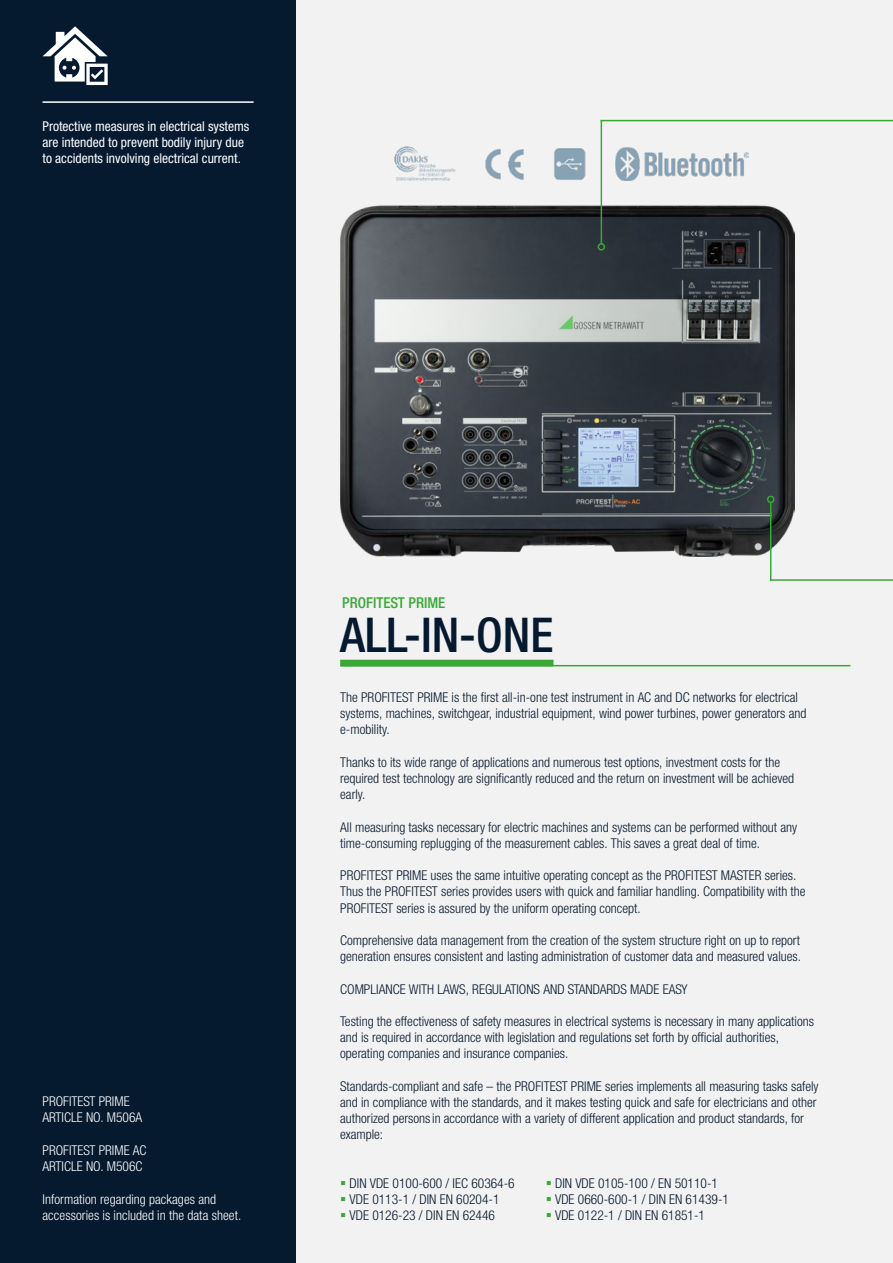
<style>
.page{position:relative;width:893px;height:1263px;background:#fff}
.page>*{position:absolute;margin:0;border:0;box-sizing:border-box;transform-origin:0 0}
.t1{font:500 condensed 48px "Helvetica Neue LTW1 G";color:#05192f}
.t2{font:500 condensed 15px "Helvetica Neue LTW1 G";color:#38aa34}
.t3{font:300 condensed 13.5px/16.2px "Helvetica Neue LTW1 G";color:#05192f}
.t4{font:300 condensed 13.5px/16.2px "Helvetica Neue LTW1 G";color:#fff}
.t5{font:condensed 13.5px/16.2px "Helvetica Neue LTW1 G";color:#fff}
.s1{color:#38aa34}
</style>
<div class="page">
<div style="left:296px;top:0;width:597px;height:1263px;background:#f2f2f2"></div>
<div style="left:0;top:0;width:296px;height:1263px;background:#05192f"></div>
<div style="left:340px;top:660px;width:213px;height:6px;background:#38aa34"></div>
<hr style="left:770px;top:579px;width:123px;height:2px;background:#38aa34">
<hr style="left:341px;top:665px;width:509px;height:1px;background:#38aa34">
<hr style="left:601px;top:120px;width:292px;height:1px;background:#38aa34">
<hr style="left:43px;top:101px;width:211px;height:2px;background:#fff">
<svg style="left:43px;top:26px;width:65px;height:59px"></svg>
<img style="left:340px;top:206px;width:454px;height:351px">
<hr style="left:601px;top:120px;width:1px;height:124px;background:#38aa34">
<div style="left:598px;top:243px;width:7px;height:8px;border:2px solid #38aa34;border-radius:50%"></div>
<hr style="left:770px;top:502px;width:1px;height:79px;background:#38aa34">
<div style="left:767px;top:496px;width:7px;height:7px;border:2px solid #38aa34;border-radius:50%"></div>
<img style="left:394px;top:146px;width:62px;height:35px">
<img style="left:485px;top:149px;width:39px;height:31px">
<img style="left:554px;top:148px;width:32px;height:32px">
<img style="left:616px;top:148px;width:132px;height:33px">
<p class="t5" style="left:43px;top:118px;width:208px">Protective measures in electrical systems are intended to prevent bodily injury due to accidents involving electrical current.</p>
<p class="t4" style="left:43px;top:1093px;width:101px">PROFITEST PRIME<br>ARTICLE NO. M506A</p>
<p class="t4" style="left:43px;top:1142px;width:105px">PROFITEST PRIME AC<br>ARTICLE NO. M506C</p>
<p class="t4" style="left:43px;top:1191px;width:200px">Information regarding packages and accessories is included in the data sheet.</p>
<p class="t2" style="left:342px;top:594px;width:105px">PROFITEST PRIME</p>
<h1 class="t1" style="left:340px;top:606px;width:215px">ALL-IN-ONE</h1>
<p class="t3" style="left:340px;top:689px;width:468px">The PROFITEST PRIME is the first all-in-one test instrument in AC and DC networks for electrical systems, machines, switchgear, industrial equipment, wind power turbines, power generators and e-mobility.</p>
<p class="t3" style="left:340px;top:754px;width:455px">Thanks to its wide range of applications and numerous test options, investment costs for the required test technology are significantly reduced and the return on investment will be achieved early.</p>
<p class="t3" style="left:340px;top:819px;width:458px">All measuring tasks necessary for electric machines and systems can be performed without any time-consuming replugging of the measurement cables. This saves a great deal of time.</p>
<p class="t3" style="left:340px;top:867px;width:467px">PROFITEST PRIME uses the same intuitive operating concept as the PROFITEST MASTER series.<br>Thus the PROFITEST series provides users with quick and familiar handling. Compatibility with the<br>PROFITEST series is assured by the uniform operating concept.</p>
<p class="t3" style="left:340px;top:932px;width:462px">Comprehensive data management from the creation of the system structure right on up to report generation ensures consistent and lasting administration of customer data and measured values.</p>
<p class="t3" style="left:340px;top:981px;width:349px">COMPLIANCE WITH LAWS, REGULATIONS AND STANDARDS MADE EASY</p>
<p class="t3" style="left:340px;top:1013px;width:475px">Testing the effectiveness of safety measures in electrical systems is necessary in many applications and is required in accordance with legislation and regulations set forth by official authorities, operating companies and insurance companies.</p>
<p class="t3" style="left:340px;top:1078px;width:480px">Standards-compliant and safe – the PROFITEST PRIME series implements all measuring tasks safely and in compliance with the standards, and it makes testing quick and safe for electricians and other authorized personsin accordance with a variety of different application and product standards, for example:</p>
<p class="t3" style="left:340px;top:1175px;width:176px"><span class="s1">▪</span> DIN VDE 0100-600 / IEC 60364-6</p>
<p class="t3" style="left:546px;top:1175px;width:174px"><span class="s1">▪</span> DIN VDE 0105-100 / EN 50110-1</p>
<p class="t3" style="left:340px;top:1191px;width:161px"><span class="s1">▪</span> VDE 0113-1 / DIN EN 60204-1</p>
<p class="t3" style="left:546px;top:1191px;width:185px"><span class="s1">▪</span> VDE 0660-600-1 / DIN EN 61439-1</p>
<p class="t3" style="left:340px;top:1208px;width:156px"><span class="s1">▪</span> VDE 0126-23 / DIN EN 62446</p>
<p class="t3" style="left:546px;top:1208px;width:161px"><span class="s1">▪</span> VDE 0122-1 / DIN EN 61851-1</p>
</div>
